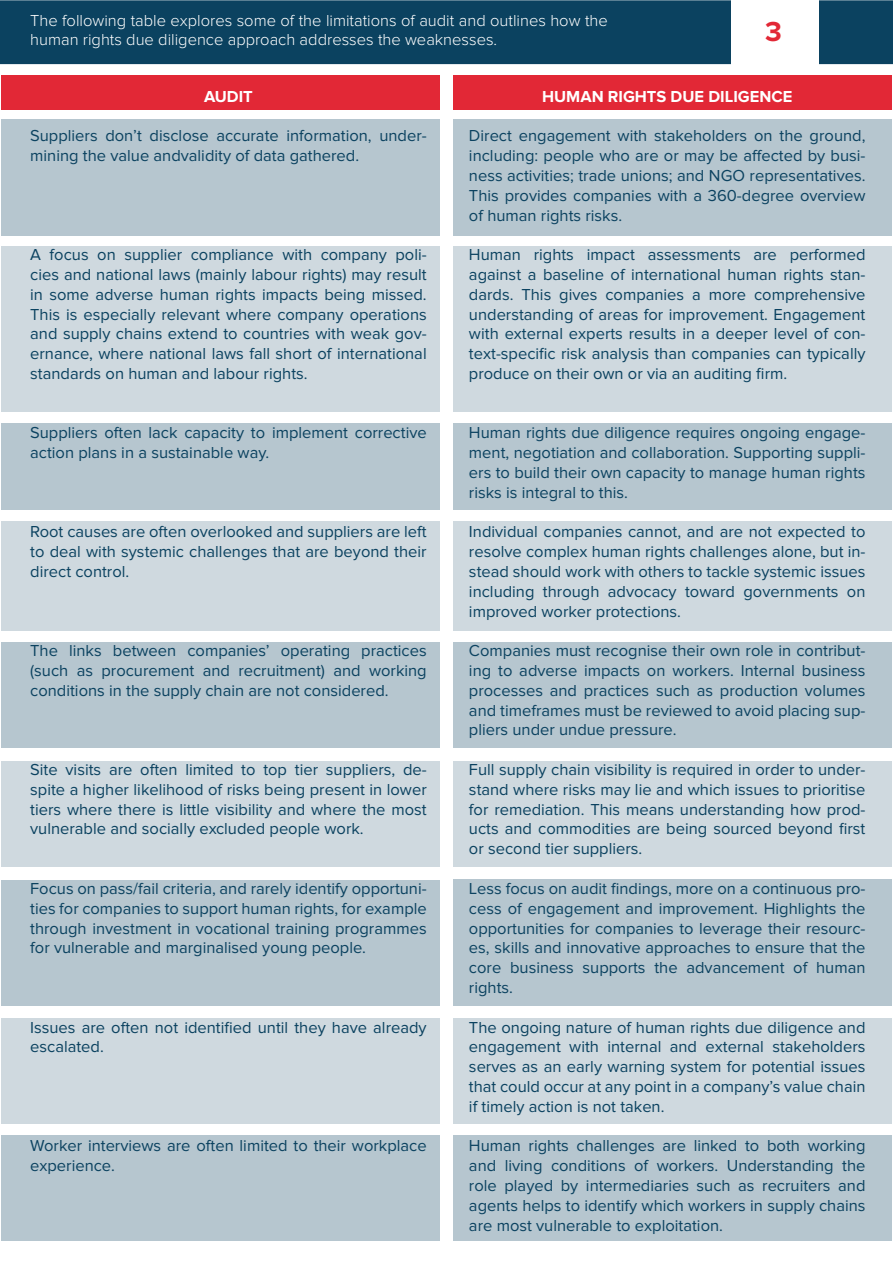
<style>
.page{position:relative;width:893px;height:1263px;background:#fff}
.page>*{position:absolute;margin:0;border:0;box-sizing:border-box;transform-origin:0 0}
.t1{font:700 28.5px "Proxima Nova";color:#e22836}
.t2{font:16.5px/19.8px "Proxima Nova";color:#0b4260;text-align:justify}
.t3{font:300 16.5px/19.8px "Proxima Nova";color:#fff}
.t4{font:700 16.5px "Proxima Nova";color:#fff}
</style>
<div class="page">
<div style="left:2px;top:120px;width:438px;height:116px;background:#b6c6cf"></div>
<div style="left:452px;top:120px;width:439px;height:116px;background:#b6c6cf"></div>
<div style="left:2px;top:424px;width:438px;height:86px;background:#b6c6cf"></div>
<div style="left:452px;top:424px;width:439px;height:86px;background:#b6c6cf"></div>
<div style="left:2px;top:642px;width:438px;height:105px;background:#b6c6cf"></div>
<div style="left:452px;top:642px;width:439px;height:105px;background:#b6c6cf"></div>
<div style="left:2px;top:881px;width:438px;height:125px;background:#b6c6cf"></div>
<div style="left:452px;top:880px;width:439px;height:126px;background:#b6c6cf"></div>
<div style="left:2px;top:1135px;width:438px;height:105px;background:#b6c6cf"></div>
<div style="left:452px;top:1135px;width:439px;height:105px;background:#b6c6cf"></div>
<div style="left:2px;top:246px;width:438px;height:166px;background:#cfd9df"></div>
<div style="left:452px;top:246px;width:439px;height:166px;background:#cfd9df"></div>
<div style="left:2px;top:521px;width:438px;height:110px;background:#cfd9df"></div>
<div style="left:452px;top:521px;width:439px;height:110px;background:#cfd9df"></div>
<div style="left:2px;top:761px;width:438px;height:106px;background:#cfd9df"></div>
<div style="left:452px;top:761px;width:439px;height:106px;background:#cfd9df"></div>
<div style="left:2px;top:1018px;width:438px;height:105px;background:#cfd9df"></div>
<div style="left:452px;top:1018px;width:439px;height:105px;background:#cfd9df"></div>
<div style="left:2px;top:75px;width:438px;height:35px;background:#e22836"></div>
<div style="left:452px;top:75px;width:439px;height:35px;background:#e22836"></div>
<div style="left:0;top:0;width:893px;height:64px;background:#0b4260"></div>
<div style="left:731px;top:0;width:88px;height:71px;background:#fff"></div>
<p class="t3" style="left:30px;top:10px;width:579px">The following table explores some of the limitations of audit and outlines how the human rights due diligence approach addresses the weaknesses.</p>
<h1 class="t1" style="left:765px;top:15px;width:18px">3</h1>
<p class="t4" style="left:204px;top:87px;width:50px">AUDIT</p>
<p class="t2" style="left:30px;top:126px;width:398px">Suppliers don’t disclose accurate information, under&shy;mining the value andvalidity of data gathered.</p>
<p class="t2" style="left:30px;top:245px;width:398px">A focus on supplier compliance with company poli&shy;cies and national laws (mainly labour rights) may result in some adverse human rights impacts being missed.<br>This is especially relevant where company operations and supply chains extend to countries with weak gov&shy;ernance, where national laws fall short of international standards on human and labour rights.</p>
<p class="t2" style="left:30px;top:423px;width:398px">Suppliers often lack capacity to implement corrective action plans in a sustainable way.</p>
<p class="t2" style="left:30px;top:522px;width:398px">Root causes are often overlooked and suppliers are left to deal with systemic challenges that are beyond their direct control.</p>
<p class="t2" style="left:30px;top:641px;width:398px">The links between companies’ operating practices (such as procurement and recruitment) and working conditions in the supply chain are not considered.</p>
<p class="t2" style="left:30px;top:760px;width:398px">Site visits are often limited to top tier suppliers, de&shy;spite a higher likelihood of risks being present in lower tiers where there is little visibility and where the most vulnerable and socially excluded people work.</p>
<p class="t2" style="left:30px;top:879px;width:398px">Focus on pass/fail criteria, and rarely identify opportuni&shy;ties for companies to support human rights, for example through investment in vocational training programmes for vulnerable and marginalised young people.</p>
<p class="t2" style="left:30px;top:1017px;width:398px">Issues are often not identified until they have already escalated.</p>
<p class="t2" style="left:30px;top:1136px;width:398px">Worker interviews are often limited to their workplace experience.</p>
<p class="t4" style="left:542px;top:87px;width:252px">HUMAN RIGHTS DUE DILIGENCE</p>
<p class="t2" style="left:469px;top:126px;width:398px">Direct engagement with stakeholders on the ground, including: people who are or may be affected by busi&shy;ness activities; trade unions; and NGO representatives.<br>This provides companies with a 360-degree overview of human rights risks.</p>
<p class="t2" style="left:469px;top:245px;width:398px">Human rights impact assessments are performed against a baseline of international human rights stan&shy;dards. This gives companies a more comprehensive understanding of areas for improvement. Engagement with external experts results in a deeper level of con&shy;text-specific risk analysis than companies can typically produce on their own or via an auditing firm.</p>
<p class="t2" style="left:469px;top:423px;width:398px">Human rights due diligence requires ongoing engage&shy;ment, negotiation and collaboration. Supporting suppli&shy;ers to build their own capacity to manage human rights risks is integral to this.</p>
<p class="t2" style="left:469px;top:522px;width:398px">Individual companies cannot, and are not expected to resolve complex human rights challenges alone, but in&shy;stead should work with others to tackle systemic issues including through advocacy toward governments on improved worker protections.</p>
<p class="t2" style="left:469px;top:641px;width:398px">Companies must recognise their own role in contribut&shy;ing to adverse impacts on workers. Internal business processes and practices such as production volumes and timeframes must be reviewed to avoid placing sup&shy;pliers under undue pressure.</p>
<p class="t2" style="left:469px;top:760px;width:398px">Full supply chain visibility is required in order to under&shy;stand where risks may lie and which issues to prioritise for remediation. This means understanding how prod&shy;ucts and commodities are being sourced beyond first or second tier suppliers.</p>
<p class="t2" style="left:469px;top:879px;width:398px">Less focus on audit findings, more on a continuous pro&shy;cess of engagement and improvement. Highlights the opportunities for companies to leverage their resourc&shy;es, skills and innovative approaches to ensure that the core business supports the advancement of human rights.</p>
<p class="t2" style="left:469px;top:1017px;width:398px">The ongoing nature of human rights due diligence and engagement with internal and external stakeholders serves as an early warning system for potential issues that could occur at any point in a company’s value chain if timely action is not taken.</p>
<p class="t2" style="left:469px;top:1136px;width:398px">Human rights challenges are linked to both working and living conditions of workers. Understanding the role played by intermediaries such as recruiters and agents helps to identify which workers in supply chains are most vulnerable to exploitation.</p>
</div>
